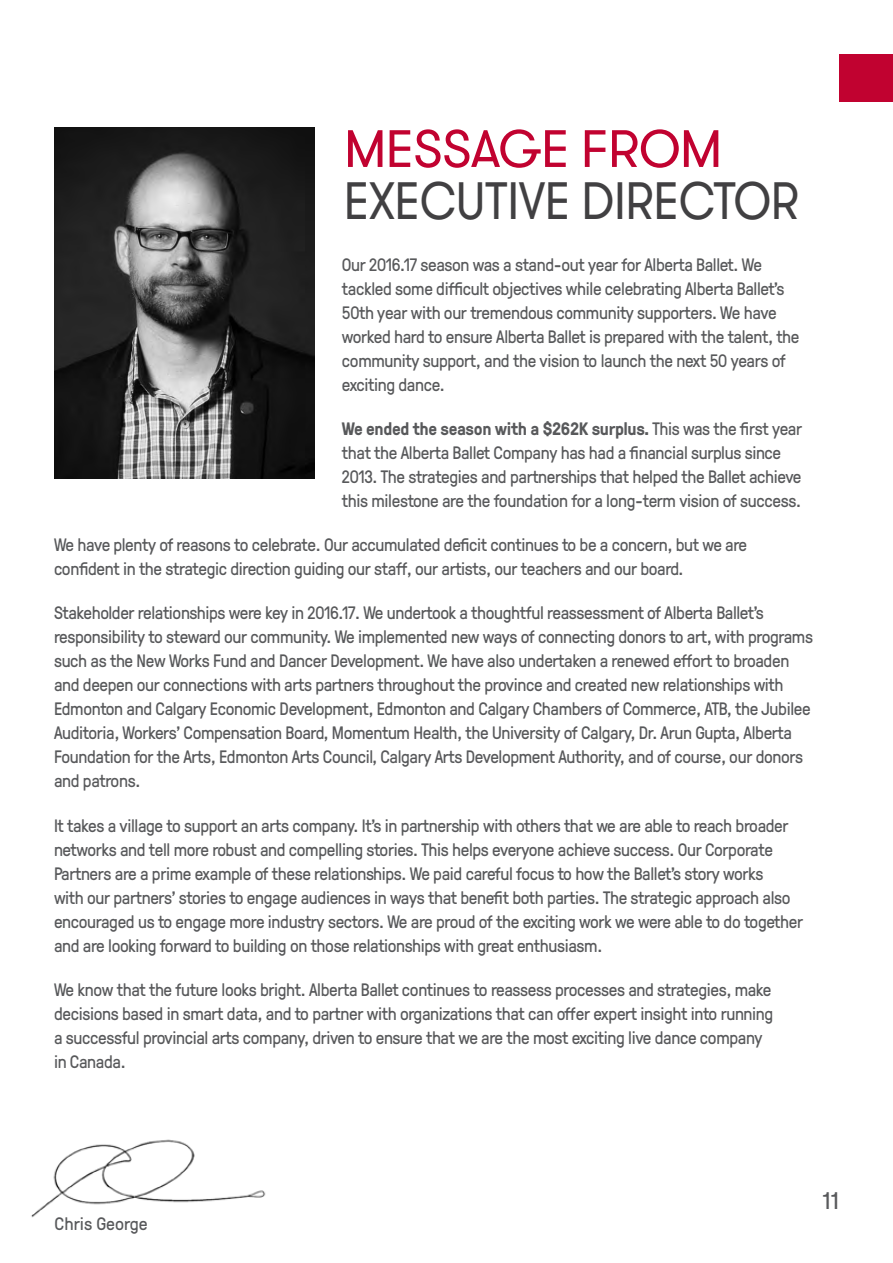
<style>
.page{position:relative;width:893px;height:1263px;background:#fff}
.page>*{position:absolute;margin:0;border:0;box-sizing:border-box;transform-origin:0 0}
.t1{font:52.5px "GT Walsheim";letter-spacing:-.01em;color:#414042;scale:.9 1}
.t2{font:52.5px "GT Walsheim";letter-spacing:-.02em;color:#c10230}
.t3{font:24px "GT Walsheim";color:#58595b}
.t4{font:18px/24px "GT Pressura";letter-spacing:-.02em;color:#58595b}
.t5{font:18px "GT Pressura";color:#58595b}
.s1{font-weight:700}
</style>
<div class="page">
<img style="left:54px;top:128px;width:261px;height:350px">
<img style="left:31px;top:1139px;width:235px;height:79px">
<div style="left:839px;top:54px;width:54px;height:48px;background:#c10230"></div>
<h1 class="t2" style="left:344px;top:116px;width:380px">MESSAGE FROM</h1>
<h1 class="t1" style="left:344px;top:168px;width:508px">EXECUTIVE DIRECTOR</h1>
<p class="t4" style="left:342px;top:251px;width:459px">Our 2016.17 season was a stand-out year for Alberta Ballet. We tackled some difficult objectives while celebrating Alberta Ballet’s 50th year with our tremendous community supporters. We have worked hard to ensure Alberta Ballet is prepared with the talent, the community support, and the vision to launch the next 50 years of exciting dance.</p>
<p class="t4" style="left:342px;top:415px;width:462px"><span class="s1">We ended the season with a $262K surplus.</span> This was the first year that the Alberta Ballet Company has had a financial surplus since 2013. The strategies and partnerships that helped the Ballet achieve this milestone are the foundation for a long-term vision of success.</p>
<p class="t4" style="left:54px;top:532px;width:695px">We have plenty of reasons to celebrate. Our accumulated deficit continues to be a concern, but we are confident in the strategic direction guiding our staff, our artists, our teachers and our board.</p>
<p class="t4" style="left:54px;top:600px;width:760px">Stakeholder relationships were key in 2016.17. We undertook a thoughtful reassessment of Alberta Ballet’s responsibility to steward our community. We implemented new ways of connecting donors to art, with programs such as the New Works Fund and Dancer Development. We have also undertaken a renewed effort to broaden and deepen our connections with arts partners throughout the province and created new relationships with Edmonton and Calgary Economic Development, Edmonton and Calgary Chambers of Commerce, ATB, the Jubilee Auditoria, Workers’ Compensation Board, Momentum Health, the University of Calgary, Dr. Arun Gupta, Alberta Foundation for the Arts, Edmonton Arts Council, Calgary Arts Development Authority, and of course, our donors and patrons.</p>
<p class="t4" style="left:54px;top:812px;width:751px">It takes a village to support an arts company. It’s in partnership with others that we are able to reach broader networks and tell more robust and compelling stories. This helps everyone achieve success. Our Corporate Partners are a prime example of these relationships. We paid careful focus to how the Ballet’s story works<br>with our partners’ stories to engage audiences in ways that benefit both parties. The strategic approach also encouraged us to engage more industry sectors. We are proud of the exciting work we were able to do together and are looking forward to building on those relationships with great enthusiasm.</p>
<p class="t4" style="left:54px;top:976px;width:721px">We know that the future looks bright. Alberta Ballet continues to reassess processes and strategies, make decisions based in smart data, and to partner with organizations that can offer expert insight into running a successful provincial arts company, driven to ensure that we are the most exciting live dance company in Canada.</p>
<p class="t5" style="left:55px;top:1210px;width:95px">Chris George</p>
<h2 class="t3" style="left:822px;top:1185px;width:18px">11</h2>
</div>
